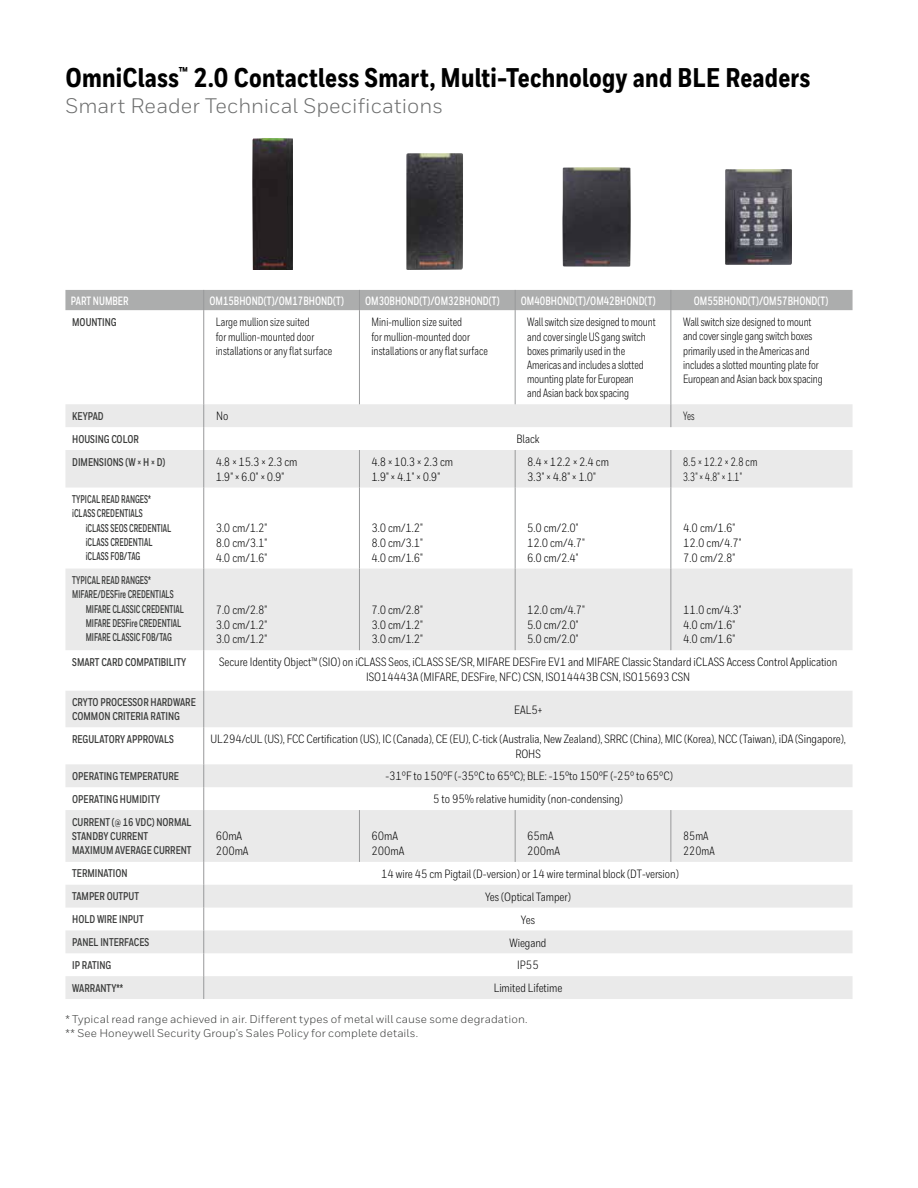
<style>
.page{position:relative;width:918px;height:1188px;background:#fff}
.page>*{position:absolute;margin:0;border:0;box-sizing:border-box;transform-origin:0 0}
.t1{font:800 27px "Honeywell Cond";letter-spacing:.01em;color:#000}
.t2{font:21px "Honeywell Sans";color:#6d6e6e}
.t3{font:12px/14.7px "Honeywell Cond";letter-spacing:-.005em;color:#000}
.t4{font:12px/14.2px "Honeywell Cond";letter-spacing:-.005em;color:#000;scale:.9 1}
.t5{font:700 12px "Honeywell Cond";color:#fff;scale:.85 1}
.t6{font:12px/14.7px "Honeywell Cond";letter-spacing:-.005em;color:#000;scale:.95 1}
.t7{font:12px "Honeywell Cond";letter-spacing:-.005em;color:#000;scale:.8 1}
.t8{font:700 11.25px/14.2px "Honeywell Cond";color:#3a3b3a;scale:.9 1}
.t9{font:700 11.25px "Honeywell Cond";color:#3a3b3a;scale:.75 1}
.t10{font:11.25px/13.5px "Honeywell Sans";letter-spacing:.01em;color:#3a3b3a}
</style>
<div class="page">
<svg style="left:65px;top:404px;width:788px;height:595px;fill:#eaeaea"></svg>
<hr style="left:203px;top:310px;width:1px;height:94px;background:#98999a">
<hr style="left:359px;top:310px;width:1px;height:94px;background:#98999a">
<hr style="left:515px;top:310px;width:1px;height:94px;background:#98999a">
<hr style="left:670px;top:310px;width:1px;height:94px;background:#98999a">
<svg style="left:670px;top:404px;width:1px;height:23px"></svg>
<svg style="left:203px;top:404px;width:1px;height:46px"></svg>
<hr style="left:203px;top:450px;width:1px;height:38px;background:#98999a">
<hr style="left:359px;top:450px;width:1px;height:38px;background:#98999a">
<hr style="left:515px;top:450px;width:1px;height:38px;background:#98999a">
<hr style="left:670px;top:450px;width:1px;height:38px;background:#98999a">
<hr style="left:203px;top:488px;width:1px;height:81px;background:#98999a">
<hr style="left:359px;top:488px;width:1px;height:81px;background:#98999a">
<hr style="left:515px;top:488px;width:1px;height:81px;background:#98999a">
<hr style="left:670px;top:488px;width:1px;height:81px;background:#98999a">
<hr style="left:203px;top:569px;width:1px;height:81px;background:#98999a">
<hr style="left:359px;top:569px;width:1px;height:81px;background:#98999a">
<hr style="left:515px;top:569px;width:1px;height:81px;background:#98999a">
<hr style="left:670px;top:569px;width:1px;height:81px;background:#98999a">
<hr style="left:203px;top:650px;width:1px;height:41px;background:#98999a">
<hr style="left:203px;top:691px;width:1px;height:36px;background:#98999a">
<hr style="left:203px;top:727px;width:1px;height:37px;background:#98999a">
<svg style="left:203px;top:764px;width:1px;height:46px"></svg>
<hr style="left:203px;top:810px;width:1px;height:52px;background:#98999a">
<hr style="left:359px;top:810px;width:1px;height:52px;background:#98999a">
<hr style="left:515px;top:810px;width:1px;height:52px;background:#98999a">
<hr style="left:670px;top:810px;width:1px;height:52px;background:#98999a">
<svg style="left:203px;top:862px;width:1px;height:137px"></svg>
<div style="left:65px;top:290px;width:788px;height:20px;background:#acadad"></div>
<img style="left:252px;top:138px;width:41px;height:132px">
<img style="left:406px;top:153px;width:57px;height:117px">
<img style="left:562px;top:167px;width:69px;height:100px">
<img style="left:725px;top:170px;width:67px;height:95px">
<h1 class="t1" style="left:65px;top:61px;width:746px">OmniClass<sup>™</sup> 2.0 Contactless Smart, Multi-Technology and BLE Readers</h1>
<h2 class="t2" style="left:65px;top:93px;width:379px">Smart Reader Technical Specifications</h2>
<p class="t5" style="left:71px;top:293px;width:69px">PART NUMBER</p>
<p class="t5" style="left:209px;top:293px;width:160px">OM15BHOND(T)/OM17BHOND(T)</p>
<p class="t5" style="left:365px;top:293px;width:160px">OM30BHOND(T)/OM32BHOND(T)</p>
<p class="t5" style="left:521px;top:293px;width:160px">OM40BHOND(T)/OM42BHOND(T)</p>
<p class="t5" style="left:694px;top:293px;width:160px">OM55BHOND(T)/OM57BHOND(T)</p>
<p class="t8" style="left:72px;top:315px;width:51px">MOUNTING</p>
<p class="t4" style="left:216px;top:315px;width:131px">Large mullion size suited<br>for mullion-mounted door installations or any flat surface</p>
<p class="t4" style="left:372px;top:315px;width:131px">Mini-mullion size suited<br>for mullion-mounted door installations or any flat surface</p>
<p class="t4" style="left:527px;top:315px;width:144px">Wall switch size designed to mount and cover single US gang switch boxes primarily used in the<br>Americas and includes a slotted mounting plate for European<br>and Asian back box spacing</p>
<p class="t4" style="left:683px;top:315px;width:157px">Wall switch size designed to mount and cover single gang switch boxes primarily used in the Americas and includes a slotted mounting plate for European and Asian back box spacing</p>
<p class="t8" style="left:72px;top:409px;width:37px">KEYPAD</p>
<p class="t3" style="left:216px;top:409px;width:14px">No</p>
<p class="t7" style="left:683px;top:409px;width:16px">Yes</p>
<p class="t8" style="left:72px;top:432px;width:76px">HOUSING COLOR</p>
<p class="t3" style="left:516px;top:432px;width:25px">Black</p>
<p class="t8" style="left:72px;top:455px;width:105px">DIMENSIONS (W × H × D)</p>
<p class="t3" style="left:216px;top:455px;width:83px">4.8 × 15.3 × 2.3 cm<br>1.9" × 6.0" × 0.9"</p>
<p class="t3" style="left:371px;top:455px;width:83px">4.8 × 10.3 × 2.3 cm<br>1.9" × 4.1" × 0.9"</p>
<p class="t3" style="left:527px;top:455px;width:83px">8.4 × 12.2 × 2.4 cm<br>3.3" × 4.8" × 1.0"</p>
<p class="t4" style="left:683px;top:455px;width:84px;line-height:14.7px">8.5 × 12.2 × 2.8 cm<br>3.3" × 4.8" × 1.1"</p>
<p class="t9" style="left:72px;top:492px;width:107px">TYPICAL READ RANGES*</p>
<p class="t9" style="left:72px;top:507px;width:96px">iCLASS CREDENTIALS</p>
<p class="t9" style="left:86px;top:521px;width:116px">iCLASS SEOS CREDENTIAL</p>
<p class="t9" style="left:86px;top:535px;width:91px">iCLASS CREDENTIAL</p>
<p class="t9" style="left:86px;top:549px;width:74px">iCLASS FOB/TAG</p>
<p class="t3" style="left:216px;top:521px;width:53px;text-align:justify">3.0 cm/1.2" 8.0 cm/3.1" 4.0 cm/1.6"</p>
<p class="t3" style="left:371px;top:521px;width:53px;text-align:justify">3.0 cm/1.2" 8.0 cm/3.1" 4.0 cm/1.6"</p>
<p class="t3" style="left:527px;top:521px;width:59px">5.0 cm/2.0"<br>12.0 cm/4.7"<br>6.0 cm/2.4"</p>
<p class="t3" style="left:683px;top:521px;width:60px">4.0 cm/1.6"<br>12.0 cm/4.7"<br>7.0 cm/2.8"</p>
<p class="t9" style="left:72px;top:573px;width:107px">TYPICAL READ RANGES*</p>
<p class="t9" style="left:72px;top:588px;width:137px">MIFARE/DESFire CREDENTIALS</p>
<p class="t9" style="left:86px;top:602px;width:133px">MIFARE CLASSIC CREDENTIAL</p>
<p class="t9" style="left:86px;top:616px;width:129px">MIFARE DESFire CREDENTIAL</p>
<p class="t9" style="left:86px;top:630px;width:116px">MIFARE CLASSIC FOB/TAG</p>
<p class="t3" style="left:216px;top:603px;width:53px;text-align:justify">7.0 cm/2.8" 3.0 cm/1.2" 3.0 cm/1.2"</p>
<p class="t3" style="left:371px;top:603px;width:53px;text-align:justify">7.0 cm/2.8" 3.0 cm/1.2" 3.0 cm/1.2"</p>
<p class="t3" style="left:527px;top:603px;width:59px">12.0 cm/4.7"<br>5.0 cm/2.0"<br>5.0 cm/2.0"</p>
<p class="t3" style="left:683px;top:603px;width:60px">11.0 cm/4.3"<br>4.0 cm/1.6"<br>4.0 cm/1.6"</p>
<p class="t8" style="left:72px;top:655px;width:128px">SMART CARD COMPATIBILITY</p>
<p class="t3" style="left:219px;top:655px;width:620px;line-height:14.2px;text-align:center">Secure Identity Object™ (SIO) on iCLASS Seos, iCLASS SE/SR, MIFARE DESFire EV1 and MIFARE Classic Standard iCLASS Access Control Application<br>ISO14443A (MIFARE, DESFire, NFC) CSN, ISO14443B CSN, ISO15693 CSN</p>
<p class="t8" style="left:72px;top:695px;width:139px">CRYTO PROCESSOR HARDWARE<br>COMMON CRITERIA RATING</p>
<p class="t3" style="left:514px;top:702px;width:30px">EAL5+</p>
<p class="t8" style="left:72px;top:732px;width:114px">REGULATORY APPROVALS</p>
<p class="t3" style="left:210px;top:732px;width:637px;line-height:14.2px;text-align:center">UL294/cUL (US), FCC Certification (US), IC (Canada), CE (EU), C-tick (Australia, New Zealand), SRRC (China), MIC (Korea), NCC (Taiwan), iDA (Singapore),<br>ROHS</p>
<p class="t8" style="left:72px;top:769px;width:120px">OPERATING TEMPERATURE</p>
<p class="t3" style="left:385px;top:769px;width:289px">-31°F to 150°F (-35°C to 65°C); BLE: -15°to 150°F (-25° to 65°C)</p>
<p class="t8" style="left:72px;top:792px;width:99px">OPERATING HUMIDITY</p>
<p class="t3" style="left:433px;top:792px;width:191px">5 to 95% relative humidity (non-condensing)</p>
<p class="t8" style="left:72px;top:815px;width:134px">CURRENT (@ 16 VDC) NORMAL<br>STANDBY CURRENT<br>MAXIMUM AVERAGE CURRENT</p>
<p class="t3" style="left:216px;top:829px;width:34px">60mA<br>200mA</p>
<p class="t3" style="left:371px;top:829px;width:34px">60mA<br>200mA</p>
<p class="t3" style="left:527px;top:829px;width:34px">65mA<br>200mA</p>
<p class="t6" style="left:683px;top:829px;width:35px">85mA<br>220mA</p>
<p class="t8" style="left:72px;top:867px;width:63px">TERMINATION</p>
<p class="t3" style="left:381px;top:867px;width:299px">14 wire 45 cm Pigtail (D-version) or 14 wire terminal block (DT-version)</p>
<p class="t8" style="left:72px;top:890px;width:76px">TAMPER OUTPUT</p>
<p class="t3" style="left:485px;top:889px;width:87px">Yes (Optical Tamper)</p>
<p class="t8" style="left:72px;top:912px;width:81px">HOLD WIRE INPUT</p>
<p class="t3" style="left:521px;top:912px;width:16px">Yes</p>
<p class="t8" style="left:72px;top:935px;width:87px">PANEL INTERFACES</p>
<p class="t3" style="left:510px;top:935px;width:38px">Wiegand</p>
<p class="t8" style="left:72px;top:958px;width:45px">IP RATING</p>
<p class="t3" style="left:517px;top:958px;width:23px">IP55</p>
<p class="t8" style="left:72px;top:981px;width:58px">WARRANTY**</p>
<p class="t3" style="left:494px;top:981px;width:70px">Limited Lifetime</p>
<p class="t10" style="left:65px;top:1013px;width:464px">* Typical read range achieved in air. Different types of metal will cause some degradation. ** See Honeywell Security Group’s Sales Policy for complete details.</p>
</div>
